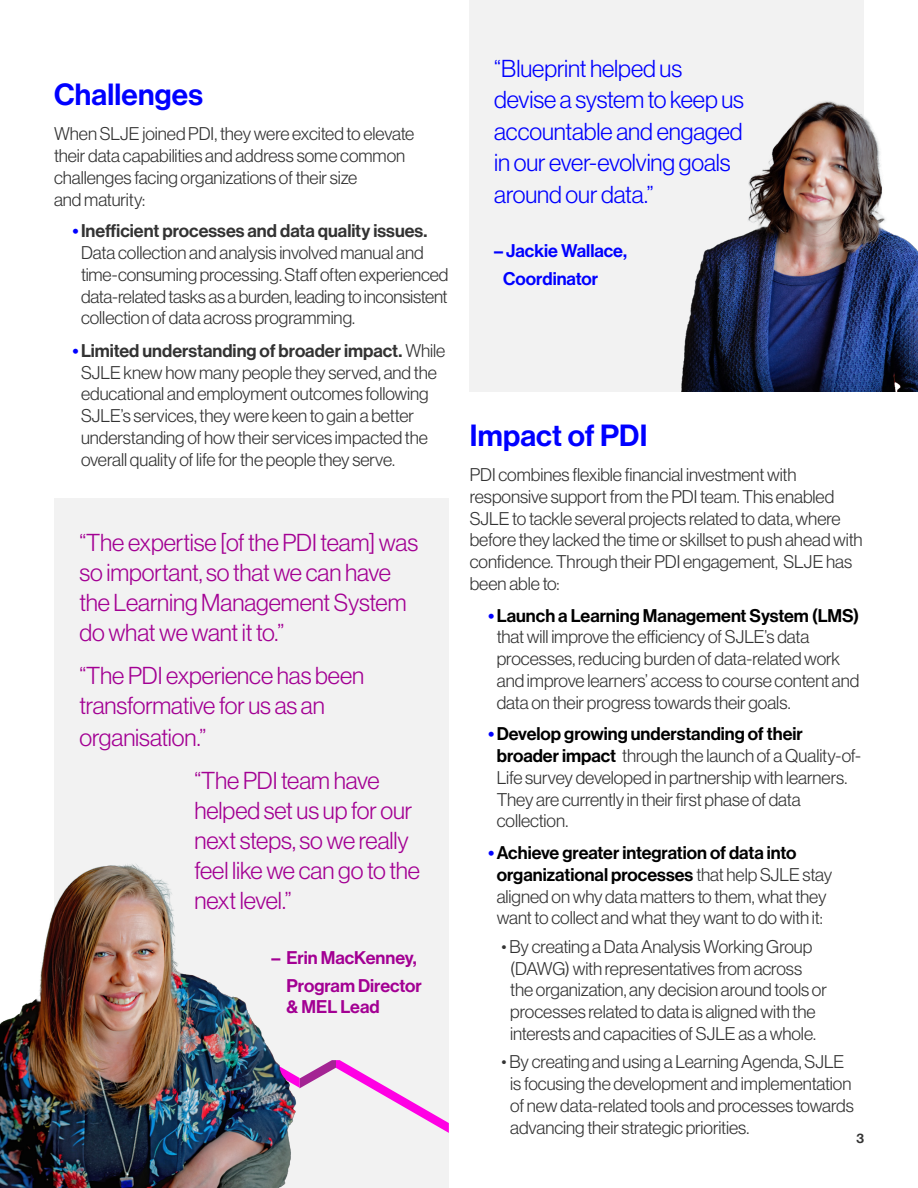
<style>
.page{position:relative;width:918px;height:1188px;background:#fff}
.page>*{position:absolute;margin:0;border:0;box-sizing:border-box;transform-origin:0 0}
.t1{font:30px "N Haas Grotesk DS Pro 65 Md";letter-spacing:.01em;color:#00f}
.body_sans{font:24px/30px "N Haas Grotesk DS Pro 45 Lt";letter-spacing:-.005em;color:#a30093}
.body_sans-2{font:24px/31.5px "N Haas Grotesk DS Pro 45 Lt";letter-spacing:-.005em;color:#00f}
.Body_Bullet{font:18px/21.8px "N Haas Grotesk DS Pro 45 Lt";letter-spacing:-.005em;color:#333}
.body_sans-3{font:18px/21.8px "N Haas Grotesk DS Pro 45 Lt";color:#333}
.body_sans-4{font:18px/21px "N Haas Grotesk DS Pro 65 Md";color:#a30093}
.body_sans-5{font:18px "N Haas Grotesk DS Pro 65 Md";color:#00f}
.t2{font:13.5px "N Haas Grotesk DS Pro 65 Md";color:#333}
.s1{font-family:"N Haas Grotesk DS Pro 65 Md";color:#00f}
.s2{font-family:"N Haas Grotesk DS Pro 65 Md"}
.s3{font-family:"N Haas Grotesk DS Pro 65 Md";color:#000}
</style>
<div class="page">
<div style="left:469px;top:0;width:395px;height:391px;background:#f2f2f2"></div>
<div style="left:54px;top:499px;width:395px;height:689px;background:#f2f2f2"></div>
<svg style="left:304px;top:1060px;width:145px;height:73px"></svg>
<img style="left:681px;top:101px;width:237px;height:290px">
<img style="left:0;top:864px;width:304px;height:324px">
<h2 class="t1" style="left:54px;top:77px;width:151px">Challenges</h2>
<p class="body_sans-3" style="left:54px;top:123px;width:362px">When SLJE joined PDI, they were excited to elevate their data capabilities and address some common challenges facing organizations of their size<br>and maturity:</p>
<p class="Body_Bullet" style="left:81px;top:220px;width:369px;text-indent:-9px"><span class="s1">•</span><span class="s2">Inefficient processes and data quality issues.<br></span>Data collection and analysis involved manual and time-consuming processing. Staff often experienced data-related tasks as a burden, leading to inconsistent collection of data across programming.</p>
<p class="Body_Bullet" style="left:81px;top:340px;width:366px;text-indent:-9px"><span class="s1">•</span><span class="s2">Limited understanding of broader impact.</span> While SJLE knew how many people they served, and the educational and employment outcomes following SJLE’s services, they were keen to gain a better understanding of how their services impacted the overall quality of life for the people they serve.</p>
<p class="body_sans" style="left:79px;top:527px;width:340px">“The expertise [of the PDI team] was so important, so that we can have the Learning Management System do what we want it to.”</p>
<p class="body_sans" style="left:79px;top:660px;width:286px;line-height:30.8px">“The PDI experience has been transformative for us as an organisation.”</p>
<p class="body_sans" style="left:194px;top:766px;width:227px">“The PDI team have helped set us up for our next steps, so we really feel like we can go to the next level.”</p>
<p class="body_sans-4" style="left:272px;top:948px;width:147px">– Erin MacKenney,</p>
<p class="body_sans-4" style="left:287px;top:975px;width:137px">Program Director &amp; MEL Lead</p>
<p class="body_sans-2" style="left:494px;top:52px;width:251px">“Blueprint helped us devise a system to keep us accountable and engaged in our ever-evolving goals around our data.”</p>
<p class="body_sans-5" style="left:494px;top:241px;width:134px">– Jackie Wallace,</p>
<p class="body_sans-5" style="left:503px;top:268px;width:96px">Coordinator</p>
<h2 class="t1" style="left:470px;top:418px;width:179px">Impact of PDI</h2>
<p class="body_sans-3" style="left:470px;top:464px;width:394px">PDI combines flexible financial investment with responsive support from the PDI team. This enabled SJLE to tackle several projects related to data, where before they lacked the time or skillset to push ahead with confidence. Through their PDI engagement, SLJE has been able to:</p>
<p class="Body_Bullet" style="left:497px;top:604px;width:364px;text-indent:-9px"><span class="s1">•</span><span class="s3">Launch a Learning Management System (LMS) </span>that will improve the efficiency of SJLE’s data processes, reducing burden of data-related work and improve learners’ access to course content and data on their progress towards their goals.</p>
<p class="Body_Bullet" style="left:497px;top:723px;width:366px;text-indent:-9px"><span class="s1">•</span><span class="s3">Develop growing understanding of their broader impact</span> through the launch of a Quality-of-Life survey developed in partnership with learners.<br>They are currently in their first phase of data collection.</p>
<p class="Body_Bullet" style="left:497px;top:842px;width:337px;text-indent:-9px"><span class="s1">•</span><span class="s3">Achieve greater integration of data into organizational processes</span> that help SJLE stay aligned on why data matters to them, what they want to collect and what they want to do with it:</p>
<p class="Body_Bullet" style="left:510px;top:936px;width:318px;text-indent:-9px">• By creating a Data Analysis Working Group (DAWG) with representatives from across the organization, any decision around tools or processes related to data is aligned with the interests and capacities of SJLE as a whole.</p>
<p class="Body_Bullet" style="left:510px;top:1051px;width:345px;text-indent:-9px">• By creating and using a Learning Agenda, SJLE is focusing the development and implementation of new data-related tools and processes towards advancing their strategic priorities.</p>
<p class="t2" style="left:857px;top:1131px;width:9px">3</p>
</div>
